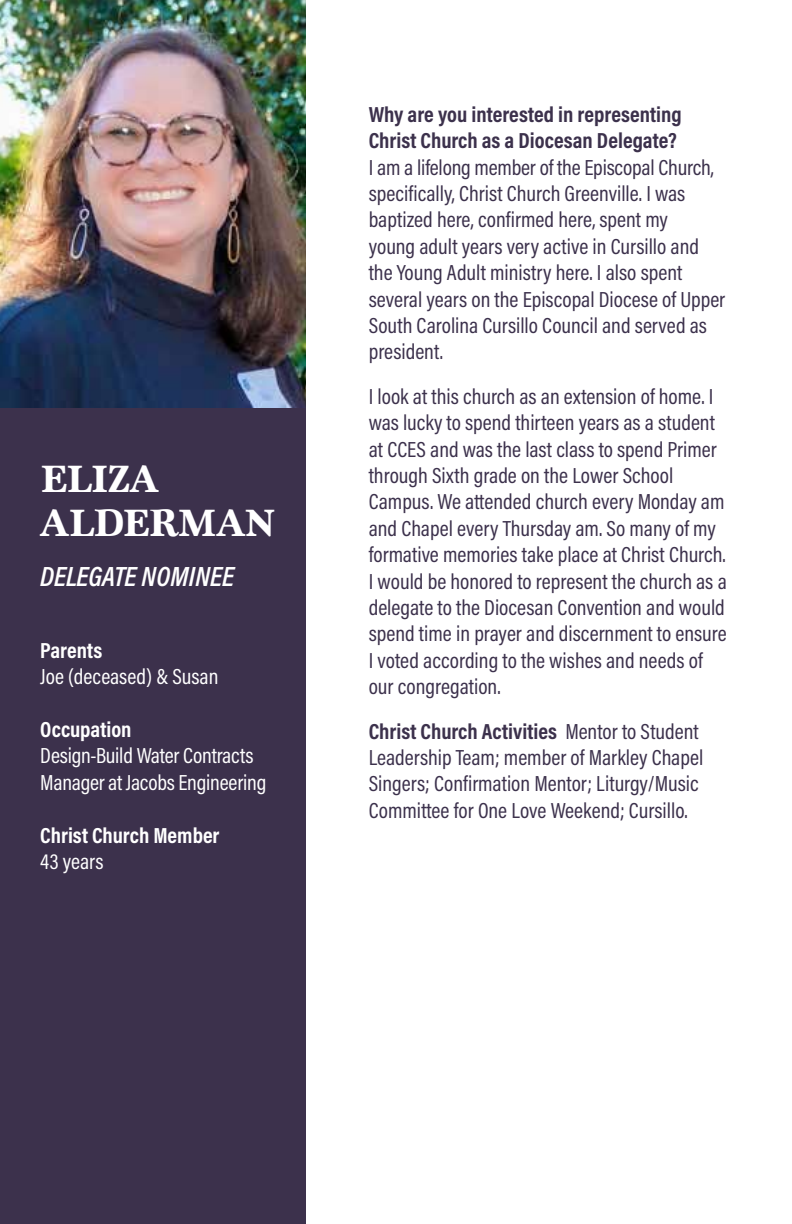
<style>
.page{position:relative;width:792px;height:1224px;background:#fff}
.page>*{position:absolute;margin:0;border:0;box-sizing:border-box;transform-origin:0 0}
.t1{font:700 40px/44px "Marion";letter-spacing:-.02em;color:#fff}
.t2{font:italic 600 28px "Acumin Pro Cond";color:#fff}
.t3{font:22px/26.4px "Acumin Pro Cond";color:#3c314c}
.t4{font:22px/26.4px "Acumin Pro Cond";letter-spacing:-.01em;color:#fff}
.t5{font:700 22px/26.4px "Acumin Pro Cond";color:#3c314c}
.t6{font:700 22px "Acumin Pro Cond";color:#fff}
.s1{font-weight:700}
</style>
<div class="page">
<div style="left:0;top:408px;width:305px;height:816px;background:#3c314c"></div>
<img style="left:0;top:0;width:305px;height:408px">
<h1 class="t1" style="left:40px;top:457px;width:236px">ELIZA<br>ALDERMAN</h1>
<p class="t2" style="left:40px;top:558px;width:196px">DELEGATE NOMINEE</p>
<p class="t6" style="left:40px;top:636px;width:64px">Parents</p>
<p class="t4" style="left:40px;top:663px;width:180px">Joe (deceased) &amp; Susan</p>
<p class="t6" style="left:40px;top:715px;width:93px">Occupation</p>
<p class="t4" style="left:40px;top:742px;width:228px">Design-Build Water Contracts<br>Manager at Jacobs Engineering</p>
<p class="t6" style="left:40px;top:821px;width:181px">Christ Church Member</p>
<p class="t4" style="left:40px;top:848px;width:65px">43 years</p>
<p class="t5" style="left:369px;top:100px;width:314px">Why are you interested in representing<br>Christ Church as a Diocesan Delegate?</p>
<p class="t3" style="left:369px;top:153px;width:358px">I am a lifelong member of the Episcopal Church, specifically, Christ Church Greenville. I was baptized here, confirmed here, spent my<br>young adult years very active in Cursillo and the Young Adult ministry here. I also spent several years on the Episcopal Diocese of Upper South Carolina Cursillo Council and served as president.</p>
<p class="t3" style="left:369px;top:383px;width:360px">I look at this church as an extension of home. I was lucky to spend thirteen years as a student at CCES and was the last class to spend Primer through Sixth grade on the Lower School Campus. We attended church every Monday am and Chapel every Thursday am. So many of my formative memories take place at Christ Church.<br>I would be honored to represent the church as a delegate to the Diocesan Convention and would spend time in prayer and discernment to ensure I voted according to the wishes and needs of our congregation.</p>
<p class="t3" style="left:369px;top:717px;width:336px"><span class="s1">Christ Church Activities</span> Mentor to Student Leadership Team; member of Markley Chapel Singers; Confirmation Mentor; Liturgy/Music Committee for One Love Weekend; Cursillo.</p>
</div>
